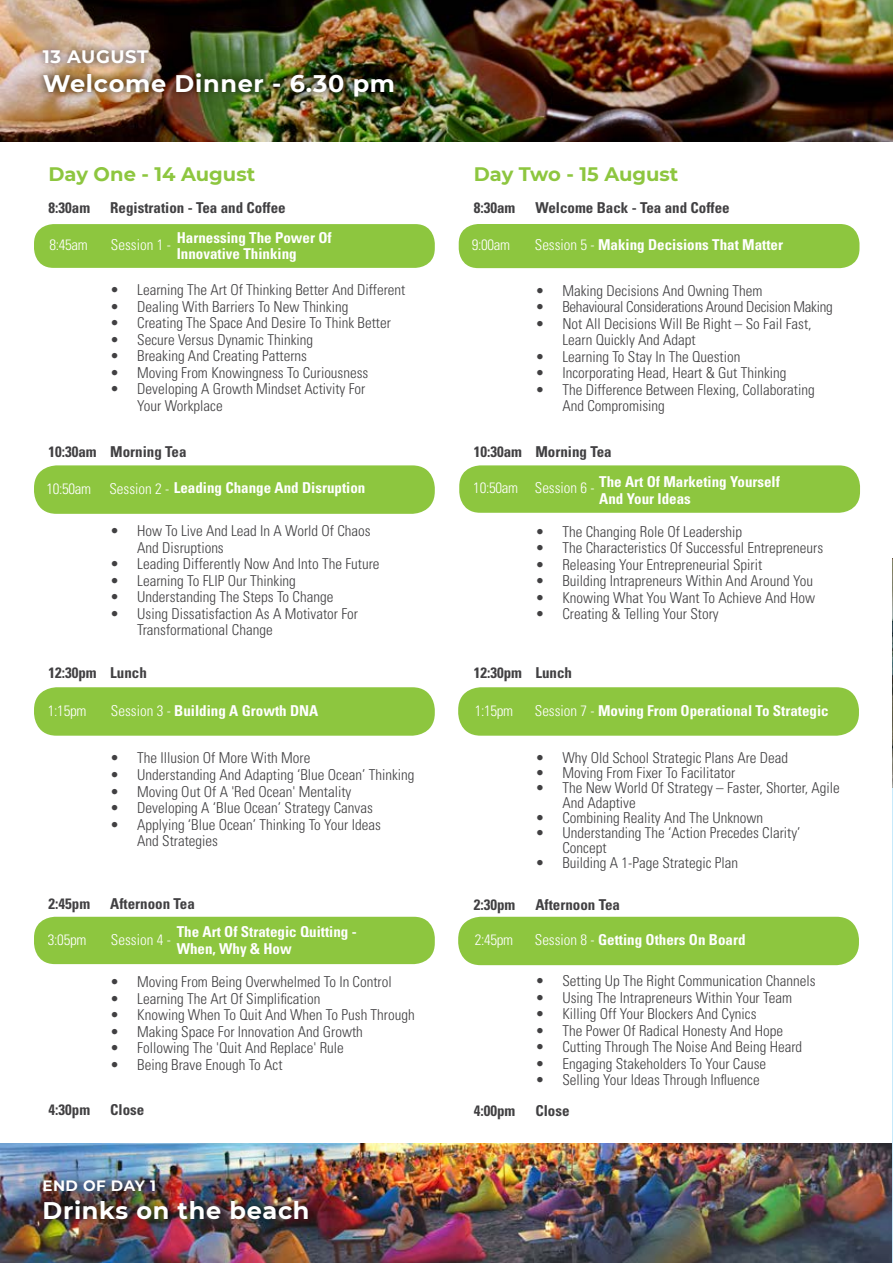
<style>
.page{position:relative;width:893px;height:1263px;background:#fff}
.page>*{position:absolute;margin:0;border:0;box-sizing:border-box;transform-origin:0 0}
.t1{font:700 24px "Montserrat";letter-spacing:.03em;color:#fff}
.t2{font:700 19.5px "Montserrat";color:#8dc63f}
.t3{font:700 18px "Montserrat";letter-spacing:.03em;color:#fff}
.t4{font:300 condensed 15px/16.5px "Univers LT Std";color:#414042}
.t5{font:700 condensed 15px/16.5px "Univers LT Std";color:#fff}
.t6{font:700 condensed 15px "Univers LT Std";color:#414042}
.t7{font:300 condensed 15px "Univers LT Std";letter-spacing:-.02em;color:#414042}
.t8{font:300 condensed 15px "Univers LT Std";letter-spacing:-.02em;color:#fff}
.t9{font:300 condensed 15px "Univers LT Std";color:#fff}
.t10{font:700 15px "Montserrat";letter-spacing:.03em;color:#fff}
.s1{font-weight:300}
</style>
<div class="page">
<img style="left:0;top:0;width:893px;height:141px">
<img style="left:0;top:1144px;width:892px;height:119px">
<div style="left:35px;top:43px;width:367px;height:61px;background:#000;opacity:.75"></div>
<div style="left:40px;top:1172px;width:280px;height:55px;background:#000;opacity:.75"></div>
<hr style="left:892px;top:788px;width:1px;height:475px;background:#c7eafb">
<img style="left:892px;top:558px;width:1px;height:230px">
<div style="left:34px;top:224px;width:401px;height:44px;background:#8dc63f;border-radius:20px"></div>
<div style="left:459px;top:224px;width:400px;height:44px;background:#8dc63f;border-radius:20px"></div>
<div style="left:34px;top:465px;width:401px;height:49px;background:#8dc63f;border-radius:22px"></div>
<div style="left:34px;top:687px;width:401px;height:49px;background:#8dc63f;border-radius:22px"></div>
<div style="left:458px;top:687px;width:401px;height:49px;background:#8dc63f;border-radius:22px"></div>
<div style="left:458px;top:917px;width:401px;height:48px;background:#8dc63f;border-radius:22px"></div>
<div style="left:459px;top:465px;width:401px;height:48px;background:#8dc63f;border-radius:21px"></div>
<div style="left:34px;top:917px;width:401px;height:47px;background:#8dc63f;border-radius:21px"></div>
<p class="t3" style="left:43px;top:44px;width:107px">13 AUGUST</p>
<h1 class="t1" style="left:43px;top:66px;width:354px">Welcome Dinner - 6.30 pm</h1>
<h2 class="t2" style="left:49px;top:160px;width:208px">Day One - 14 August</h2>
<p class="t6" style="left:49px;top:199px;width:43px">8:30am</p>
<p class="t6" style="left:110px;top:199px;width:177px">Registration - Tea and Coffee</p>
<p class="t5" style="left:177px;top:229px;width:156px">Harnessing The Power Of<br>Innovative Thinking</p>
<p class="t8" style="left:49px;top:236px;width:40px">8:45am</p>
<p class="t9" style="left:111px;top:236px;width:61px">Session 1 -</p>
<p class="t4" style="left:110px;top:282px;width:297px">• Learning The Art Of Thinking Better And Different</p>
<p class="t4" style="left:110px;top:298px;width:240px">• Dealing With Barriers To New Thinking</p>
<p class="t4" style="left:110px;top:315px;width:282px">• Creating The Space And Desire To Think Better</p>
<p class="t4" style="left:110px;top:331px;width:205px">• Secure Versus Dynamic Thinking</p>
<p class="t4" style="left:110px;top:348px;width:198px">• Breaking And Creating Patterns</p>
<p class="t4" style="left:110px;top:364px;width:260px">• Moving From Knowingness To Curiousness</p>
<p class="t4" style="left:137px;top:381px;width:230px;text-indent:-27px">• Developing A Growth Mindset Activity For<br>Your Workplace</p>
<p class="t6" style="left:49px;top:442px;width:140px">10:30am Morning Tea</p>
<h2 class="t2" style="left:474px;top:160px;width:206px">Day Two - 15 August</h2>
<p class="t6" style="left:474px;top:199px;width:43px">8:30am</p>
<p class="t6" style="left:535px;top:199px;width:196px">Welcome Back - Tea and Coffee</p>
<p class="t8" style="left:472px;top:236px;width:40px">9:00am</p>
<p class="t5" style="left:535px;top:236px;width:250px"><span class="s1">Session 5 -</span> Making Decisions That Matter</p>
<p class="t4" style="left:535px;top:282px;width:228px">• Making Decisions And Owning Them</p>
<p class="t7" style="left:535px;top:298px;width:299px">• Behavioural Considerations Around Decision Making</p>
<p class="t4" style="left:562px;top:315px;width:251px;text-indent:-27px">• Not All Decisions Will Be Right – So Fail Fast,<br>Learn Quickly And Adapt</p>
<p class="t4" style="left:535px;top:348px;width:206px">• Learning To Stay In The Question</p>
<p class="t4" style="left:535px;top:365px;width:253px">• Incorporating Head, Heart &amp; Gut Thinking</p>
<p class="t4" style="left:562px;top:381px;width:254px;text-indent:-27px">• The Difference Between Flexing, Collaborating<br>And Compromising</p>
<p class="t6" style="left:474px;top:442px;width:140px">10:30am Morning Tea</p>
<p class="t5" style="left:599px;top:474px;width:182px">The Art Of Marketing Yourself<br>And Your Ideas</p>
<p class="t5" style="left:46px;top:480px;width:320px"><span class="s1">10:50am Session 2 -</span> Leading Change And Disruption</p>
<p class="t9" style="left:473px;top:479px;width:123px">10:50am Session 6 -</p>
<p class="t4" style="left:137px;top:523px;width:235px;text-indent:-27px">• How To Live And Lead In A World Of Chaos<br>And Disruptions</p>
<p class="t4" style="left:110px;top:556px;width:271px">• Leading Differently Now And Into The Future</p>
<p class="t4" style="left:110px;top:572px;width:187px">• Learning To FLIP Our Thinking</p>
<p class="t4" style="left:110px;top:589px;width:225px">• Understanding The Steps To Change</p>
<p class="t4" style="left:137px;top:605px;width:222px;text-indent:-27px">• Using Dissatisfaction As A Motivator For<br>Transformational Change</p>
<p class="t6" style="left:49px;top:664px;width:100px">12:30pm Lunch</p>
<p class="t4" style="left:535px;top:523px;width:208px">• The Changing Role Of Leadership</p>
<p class="t4" style="left:535px;top:540px;width:289px">• The Characteristics Of Successful Entrepreneurs</p>
<p class="t4" style="left:535px;top:556px;width:228px">• Releasing Your Entrepreneurial Spirit</p>
<p class="t4" style="left:535px;top:573px;width:279px">• Building Intrapreneurs Within And Around You</p>
<p class="t4" style="left:535px;top:589px;width:281px">• Knowing What You Want To Achieve And How</p>
<p class="t4" style="left:535px;top:606px;width:185px">• Creating &amp; Telling Your Story</p>
<p class="t6" style="left:474px;top:663px;width:100px">12:30pm Lunch</p>
<p class="t8" style="left:48px;top:701px;width:40px">1:15pm</p>
<p class="t5" style="left:111px;top:702px;width:209px"><span class="s1">Session 3 -</span> Building A Growth DNA</p>
<p class="t8" style="left:475px;top:702px;width:40px">1:15pm</p>
<p class="t5" style="left:535px;top:702px;width:295px"><span class="s1">Session 7 -</span> Moving From Operational To Strategic</p>
<p class="t4" style="left:110px;top:750px;width:202px">• The Illusion Of More With More</p>
<p class="t4" style="left:110px;top:766px;width:306px">• Understanding And Adapting ‘Blue Ocean’ Thinking</p>
<p class="t4" style="left:110px;top:783px;width:243px">• Moving Out Of A 'Red Ocean' Mentality</p>
<p class="t4" style="left:110px;top:799px;width:264px">• Developing A ‘Blue Ocean’ Strategy Canvas</p>
<p class="t4" style="left:137px;top:816px;width:245px;text-indent:-27px">• Applying ‘Blue Ocean’ Thinking To Your Ideas<br>And Strategies</p>
<p class="t4" style="left:535px;top:750px;width:254px">• Why Old School Strategic Plans Are Dead</p>
<p class="t4" style="left:535px;top:765px;width:201px">• Moving From Fixer To Facilitator</p>
<p class="t4" style="left:562px;top:781px;width:279px;line-height:15px;text-indent:-27px">• The New World Of Strategy – Faster, Shorter, Agile<br>And Adaptive</p>
<p class="t4" style="left:535px;top:810px;width:229px">• Combining Reality And The Unknown</p>
<p class="t4" style="left:562px;top:826px;width:240px;line-height:15px;text-indent:-27px">• Understanding The ‘Action Precedes Clarity’<br>Concept</p>
<p class="t4" style="left:535px;top:855px;width:204px">• Building A 1-Page Strategic Plan</p>
<p class="t6" style="left:49px;top:894px;width:43px">2:45pm</p>
<p class="t6" style="left:110px;top:894px;width:86px">Afternoon Tea</p>
<p class="t6" style="left:474px;top:895px;width:43px">2:30pm</p>
<p class="t6" style="left:535px;top:895px;width:86px">Afternoon Tea</p>
<p class="t5" style="left:177px;top:923px;width:181px">The Art Of Strategic Quitting -<br>When, Why &amp; How</p>
<p class="t8" style="left:48px;top:931px;width:40px">3:05pm</p>
<p class="t9" style="left:111px;top:931px;width:61px">Session 4 -</p>
<p class="t8" style="left:475px;top:931px;width:40px">2:45pm</p>
<p class="t5" style="left:535px;top:931px;width:212px"><span class="s1">Session 8 -</span> Getting Others On Board</p>
<p class="t4" style="left:110px;top:974px;width:283px">• Moving From Being Overwhelmed To In Control</p>
<p class="t4" style="left:110px;top:990px;width:212px">• Learning The Art Of Simplification</p>
<p class="t4" style="left:110px;top:1007px;width:306px">• Knowing When To Quit And When To Push Through</p>
<p class="t4" style="left:110px;top:1023px;width:254px">• Making Space For Innovation And Growth</p>
<p class="t4" style="left:110px;top:1040px;width:235px">• Following The 'Quit And Replace' Rule</p>
<p class="t4" style="left:110px;top:1056px;width:174px">• Being Brave Enough To Act</p>
<p class="t4" style="left:535px;top:972px;width:282px">• Setting Up The Right Communication Channels</p>
<p class="t4" style="left:535px;top:989px;width:258px">• Using The Intrapreneurs Within Your Team</p>
<p class="t4" style="left:535px;top:1005px;width:223px">• Killing Off Your Blockers And Cynics</p>
<p class="t4" style="left:535px;top:1022px;width:249px">• The Power Of Radical Honesty And Hope</p>
<p class="t4" style="left:535px;top:1038px;width:268px">• Cutting Through The Noise And Being Heard</p>
<p class="t4" style="left:535px;top:1055px;width:232px">• Engaging Stakeholders To Your Cause</p>
<p class="t4" style="left:535px;top:1071px;width:226px">• Selling Your Ideas Through Influence</p>
<p class="t6" style="left:49px;top:1101px;width:43px">4:30pm</p>
<p class="t6" style="left:110px;top:1101px;width:36px">Close</p>
<p class="t6" style="left:474px;top:1102px;width:43px">4:00pm</p>
<p class="t6" style="left:535px;top:1102px;width:36px">Close</p>
<p class="t10" style="left:43px;top:1174px;width:115px">END OF DAY 1</p>
<h1 class="t1" style="left:43px;top:1193px;width:268px">Drinks on the beach</h1>
</div>
